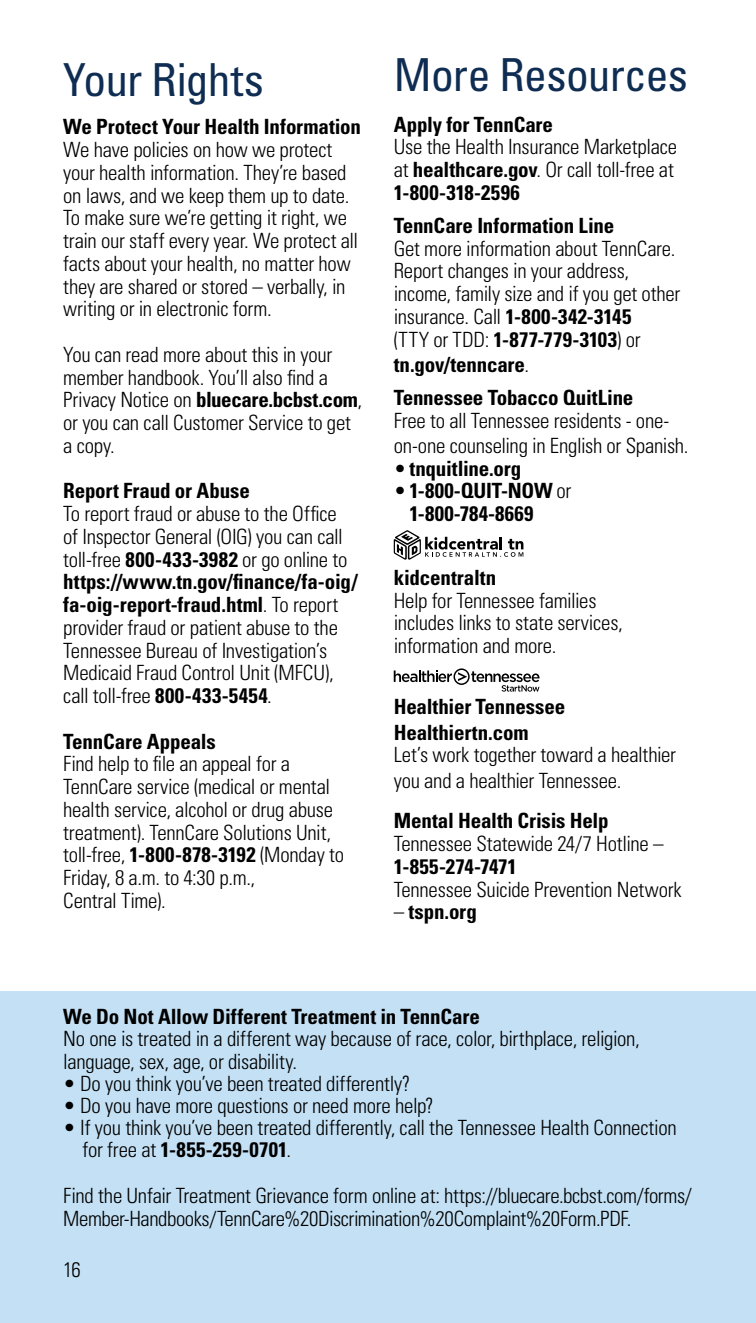
<style>
.page{position:relative;width:756px;height:1323px;background:#fff}
.page>*{position:absolute;margin:0;border:0;box-sizing:border-box;transform-origin:0 0}
.t1{font:condensed 45.5px "Univers LT Std";letter-spacing:-.015em;color:#0f2d52}
.t2{font:300 condensed 21px/22.8px "Univers LT Std";letter-spacing:-.01em;color:#000}
.t3{font:700 condensed 21px/25.2px "Univers LT Std";letter-spacing:-.01em;color:#000}
.t4{font:700 condensed 21px/22.8px "Univers LT Std";letter-spacing:.015em;color:#000}
.s1{font-weight:700}
.s2{font-weight:300}
</style>
<div class="page">
<div style="left:0;top:991px;width:756px;height:332px;background:#c3e0f4"></div>
<svg style="left:394px;top:530px;width:129px;height:30px"></svg>
<svg style="left:394px;top:668px;width:146px;height:24px"></svg>
<h2 class="t1" style="left:63px;top:51px;width:202px">Your Rights</h2>
<h2 class="t1" style="left:394px;top:46px;width:296px">More Resources</h2>
<h3 class="t3" style="left:63px;top:114px;width:299px">We Protect Your Health Information</h3>
<p class="t2" style="left:63px;top:138px;width:296px">We have policies on how we protect your health information. They’re based on laws, and we keep them up to date.<br>To make sure we’re getting it right, we train our staff every year. We protect all facts about your health, no matter how they are shared or stored – verbally, in writing or in electronic form.</p>
<p class="t2" style="left:63px;top:343px;width:300px">You can read more about this in your member handbook. You’ll also find a<br>Privacy Notice on <span class="s1">bluecare.bcbst.com</span>, or you can call Customer Service to get a copy.</p>
<h3 class="t3" style="left:63px;top:478px;width:188px">Report Fraud or Abuse</h3>
<p class="t2" style="left:63px;top:502px;width:296px">To report fraud or abuse to the Office<br>of Inspector General (OIG) you can call toll-free <span class="s1">800-433-3982</span> or go online to <span class="s1">https://www.tn.gov/finance/fa-oig/ fa-oig-report-fraud.html</span>. To report provider fraud or patient abuse to the Tennessee Bureau of Investigation’s Medicaid Fraud Control Unit (MFCU), call toll-free <span class="s1">800-433-5454</span>.</p>
<h3 class="t3" style="left:63px;top:728px;width:154px">TennCare Appeals</h3>
<p class="t2" style="left:63px;top:753px;width:282px">Find help to file an appeal for a<br>TennCare service (medical or mental health service, alcohol or drug abuse treatment). TennCare Solutions Unit, toll-free, <span class="s1">1-800-878-3192</span> (Monday to<br>Friday, 8 a.m. to 4:30 p.m.,<br>Central Time).</p>
<h3 class="t3" style="left:394px;top:111px;width:161px">Apply for TennCare</h3>
<p class="t2" style="left:394px;top:136px;width:285px">Use the Health Insurance Marketplace at <span class="s1">healthcare.gov</span>. Or call toll-free at<br><span class="s1">1-800-318-2596</span></p>
<h3 class="t3" style="left:394px;top:213px;width:222px">TennCare Information Line</h3>
<p class="t2" style="left:394px;top:237px;width:288px">Get more information about TennCare.<br>Report changes in your address, income, family size and if you get other insurance. Call <span class="s1">1-800-342-3145<br></span>(TTY or TDD: <span class="s1">1-877-779-3103</span>) or</p>
<p class="t3" style="left:394px;top:352px;width:137px">tn.gov/tenncare<span class="s2">.</span></p>
<h3 class="t3" style="left:394px;top:385px;width:241px">Tennessee Tobacco QuitLine</h3>
<p class="t2" style="left:394px;top:408px;width:296px;line-height:25.2px">Free to all Tennessee residents - one&shy;on-one counseling in English or Spanish.</p>
<p class="t3" style="left:394px;top:455px;width:129px"><span class="s2">•</span> tnquitline.org</p>
<p class="t4" style="left:410px;top:479px;width:163px;text-indent:-16px"><span class="s2">•</span> 1-800-QUIT-NOW <span class="s2">or<br></span>1-800-784-8669</p>
<h3 class="t3" style="left:394px;top:565px;width:104px">kidcentraltn</h3>
<p class="t2" style="left:394px;top:589px;width:230px">Help for Tennessee families includes links to state services, information and more.</p>
<h3 class="t3" style="left:394px;top:694px;width:173px">Healthier Tennessee<br>Healthiertn.com</h3>
<p class="t2" style="left:394px;top:742px;width:284px;line-height:25.2px">Let’s work together toward a healthier you and a healthier Tennessee.</p>
<p class="t3" style="left:394px;top:808px;width:216px">Mental Health Crisis Help</p>
<p class="t2" style="left:394px;top:832px;width:289px">Tennessee Statewide 24/7 Hotline –<br><span class="s1">1-855-274-7471<br></span>Tennessee Suicide Prevention Network</p>
<p class="t3" style="left:394px;top:899px;width:85px"><span class="s2">–</span> tspn.org</p>
<h3 class="t3" style="left:63px;top:1003px;width:418px">We Do Not Allow Different Treatment in TennCare</h3>
<p class="t2" style="left:63px;top:1028px;width:578px">No one is treated in a different way because of race, color, birthplace, religion, language, sex, age, or disability.</p>
<p class="t2" style="left:63px;top:1072px;width:349px">• Do you think you’ve been treated differently?</p>
<p class="t2" style="left:63px;top:1094px;width:372px">• Do you have more questions or need more help?</p>
<p class="t2" style="left:82px;top:1116px;width:596px;text-indent:-19px">• If you think you’ve been treated differently, call the Tennessee Health Connection for free at <span class="s1">1-855-259-0701</span>.</p>
<p class="t2" style="left:63px;top:1184px;width:630px">Find the Unfair Treatment Grievance form online at: https://bluecare.bcbst.com/forms/<br>Member-Handbooks/TennCare%20Discrimination%20Complaint%20Form.PDF.</p>
<p class="t2" style="left:63px;top:1258px;width:19px">16</p>
</div>
